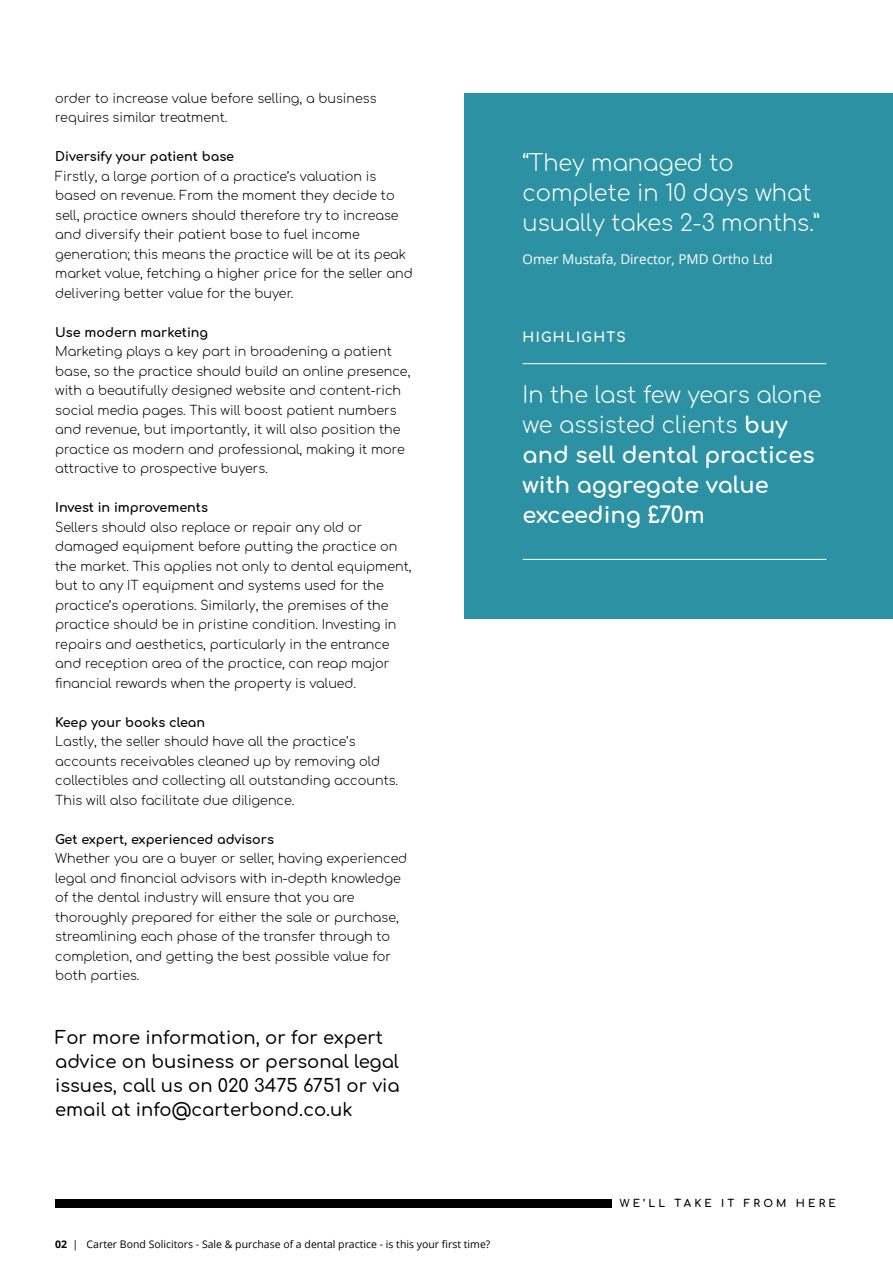
<style>
.page{position:relative;width:893px;height:1263px;background:#fff}
.page>*{position:absolute;margin:0;border:0;box-sizing:border-box;transform-origin:0 0}
.t1{font:700 22.5px/30px "Comfortaa";color:#fff}
.t2{font:300 22.5px/30px "Comfortaa";color:#fff}
.t3{font:500 18px/24px "Comfortaa";color:#000001}
.t4{font:13.5px "Open Sans";color:#fff}
.t5{font:700 13.5px "Comfortaa";letter-spacing:.1em;color:#fff}
.t6{font:300 12.75px/19.5px "Comfortaa";color:#000001}
.t7{font:700 12.75px "Comfortaa";color:#000001}
.t8{font:10.5px "Open Sans";color:#000001}
.t9{font:700 10.5px "Comfortaa";letter-spacing:.3em;color:#000001}
.s1{font-weight:700}
.s2{font-weight:300}
</style>
<div class="page">
<div style="left:465px;top:94px;width:428px;height:525px;background:#2c92a3"></div>
<hr style="left:523px;top:559px;width:303px;height:1px;background:#fff">
<div style="left:55px;top:1199px;width:557px;height:8px;background:#000001"></div>
<hr style="left:523px;top:363px;width:303px;height:1px;background:#fff">
<p class="t6" style="left:55px;top:90px;width:323px">order to increase value before selling, a business requires similar treatment.</p>
<p class="t7" style="left:55px;top:151px;width:180px">Diversify your patient base</p>
<p class="t6" style="left:55px;top:168px;width:359px">Firstly, a large portion of a practice’s valuation is based on revenue. From the moment they decide to sell, practice owners should therefore try to increase and diversify their patient base to fuel income generation; this means the practice will be at its peak market value, fetching a higher price for the seller and delivering better value for the buyer.</p>
<p class="t7" style="left:55px;top:327px;width:154px">Use modern marketing</p>
<p class="t6" style="left:55px;top:340px;width:357px">Marketing plays a key part in broadening a patient base, so the practice should build an online presence, with a beautifully designed website and content-rich social media pages. This will boost patient numbers and revenue, but importantly, it will also position the practice as modern and professional, making it more attractive to prospective buyers.</p>
<p class="t7" style="left:55px;top:502px;width:154px">Invest in improvements</p>
<p class="t6" style="left:55px;top:519px;width:358px">Sellers should also replace or repair any old or damaged equipment before putting the practice on the market. This applies not only to dental equipment, but to any IT equipment and systems used for the practice’s operations. Similarly, the premises of the practice should be in pristine condition. Investing in repairs and aesthetics, particularly in the entrance and reception area of the practice, can reap major financial rewards when the property is valued.</p>
<p class="t7" style="left:55px;top:717px;width:152px">Keep your books clean</p>
<p class="t6" style="left:55px;top:733px;width:345px">Lastly, the seller should have all the practice’s accounts receivables cleaned up by removing old collectibles and collecting all outstanding accounts.<br>This will also facilitate due diligence.</p>
<p class="t7" style="left:55px;top:834px;width:220px">Get expert, experienced advisors</p>
<p class="t6" style="left:55px;top:850px;width:354px">Whether you are a buyer or seller, having experienced legal and financial advisors with in-depth knowledge of the dental industry will ensure that you are thoroughly prepared for either the sale or purchase, streamlining each phase of the transfer through to completion, and getting the best possible value for both parties.</p>
<h2 class="t3" style="left:55px;top:1026px;width:346px">For more information, or for expert advice on business or personal legal issues, call us on 020 3475 6751 or via email at info@carterbond.co.uk</h2>
<p class="t8" style="left:55px;top:1236px;width:437px"><span class="s1">02</span> | Carter Bond Solicitors - Sale &amp; purchase of a dental practice - is this your first time?</p>
<h1 class="t2" style="left:523px;top:145px;width:299px">“They managed to complete in 10 days what usually takes 2-3 months.”</h1>
<p class="t4" style="left:523px;top:250px;width:252px">Omer Mustafa, Director, PMD Ortho Ltd</p>
<p class="t5" style="left:523px;top:331px;width:105px">HIGHLIGHTS</p>
<h1 class="t1" style="left:523px;top:382px;width:300px"><span class="s2">In the last few years alone we assisted clients</span> buy and sell dental practices with aggregate value exceeding £70m</h1>
<p class="t9" style="left:620px;top:1199px;width:217px">WE’LL TAKE IT FROM HERE</p>
</div>
